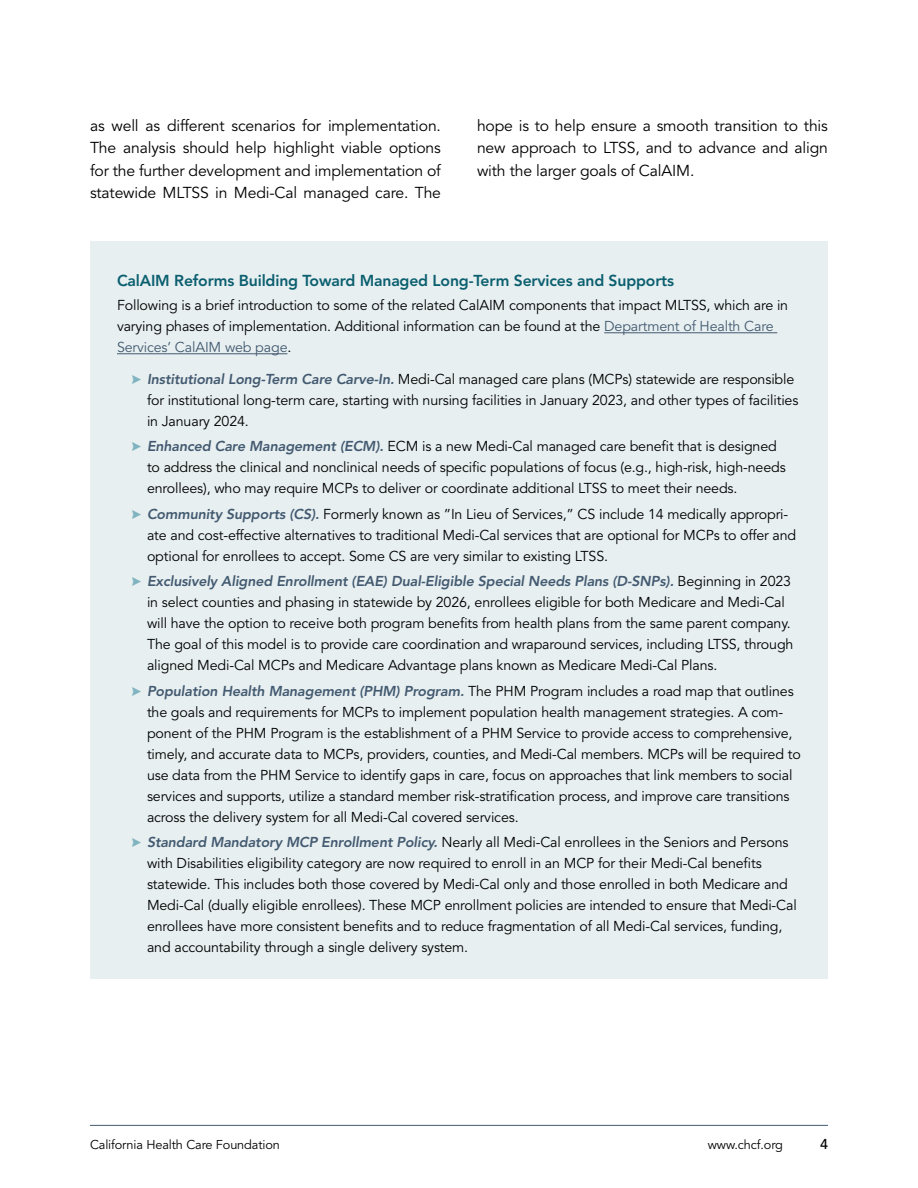
<style>
.page{position:relative;width:918px;height:1188px;background:#fff}
.page>*{position:absolute;margin:0;border:0;box-sizing:border-box;transform-origin:0 0}
.body_text__BASE{font:15.75px/22.5px "Avenir LT Std";letter-spacing:-.01em;color:#000;text-align:justify}
.box-head{font:800 15.75px "Avenir LT Std";letter-spacing:-.01em;color:#0b5f6f}
.box-text{font:14.25px/21px "Avenir LT Std";letter-spacing:-.01em;color:#000}
.t1{font:500 14.25px "Avenir LT Std";color:#000}
.t2{font:12.75px "Avenir LT Std";letter-spacing:-.01em;color:#000}
.s1{color:#435a70}
.s2{font-weight:800;font-style:italic;color:#435a70}
</style>
<div class="page">
<hr style="left:90px;top:1125px;width:738px;height:1px;background:#435a70">
<div style="left:90px;top:241px;width:738px;height:738px;background:#e7eff1"></div>
<hr style="left:604px;top:332px;width:173px;height:1px;background:#435a70">
<hr style="left:117px;top:353px;width:170px;height:1px;background:#435a70">
<p class="body_text__BASE" style="left:90px;top:114px;width:353px">as well as different scenarios for implementation.<br>The analysis should help highlight viable options for the further development and implementation of statewide MLTSS in Medi-Cal managed care. The</p>
<p class="body_text__BASE" style="left:477px;top:114px;width:353px">hope is to help ensure a smooth transition to this new approach to LTSS, and to advance and align with the larger goals of CalAIM.</p>
<p class="box-head" style="left:117px;top:272px;width:559px">CalAIM Reforms Building Toward Managed Long-Term Services and Supports</p>
<p class="box-text" style="left:117px;top:295px;width:673px">Following is a brief introduction to some of the related CalAIM components that impact MLTSS, which are in varying phases of implementation. Additional information can be found at the <span class="s1">Department of Health Care<br>Services’ CalAIM web page</span>.</p>
<p class="box-text" style="left:147px;top:369px;width:653px"><span class="s2">Institutional Long-Term Care Carve-In.</span> Medi-Cal managed care plans (MCPs) statewide are responsible for institutional long-term care, starting with nursing facilities in January 2023, and other types of facilities in January 2024.</p>
<p class="box-text" style="left:147px;top:436px;width:640px"><span class="s2">Enhanced Care Management (ECM).</span> ECM is a new Medi-Cal managed care benefit that is designed to address the clinical and nonclinical needs of specific populations of focus (e.g., high-risk, high-needs enrollees), who may require MCPs to deliver or coordinate additional LTSS to meet their needs.</p>
<p class="box-text" style="left:147px;top:504px;width:651px"><span class="s2">Community Supports (CS).</span> Formerly known as ”In Lieu of Services,” CS include 14 medically appropri&shy;ate and cost-effective alternatives to traditional Medi-Cal services that are optional for MCPs to offer and optional for enrollees to accept. Some CS are very similar to existing LTSS.</p>
<p class="box-text" style="left:147px;top:571px;width:648px"><span class="s2">Exclusively Aligned Enrollment (EAE) Dual-Eligible Special Needs Plans (D-SNPs).</span> Beginning in 2023 in select counties and phasing in statewide by 2026, enrollees eligible for both Medicare and Medi-Cal will have the option to receive both program benefits from health plans from the same parent company.<br>The goal of this model is to provide care coordination and wraparound services, including LTSS, through aligned Medi-Cal MCPs and Medicare Advantage plans known as Medicare Medi-Cal Plans.</p>
<p class="box-text" style="left:147px;top:681px;width:655px"><span class="s2">Population Health Management (PHM) Program.</span> The PHM Program includes a road map that outlines the goals and requirements for MCPs to implement population health management strategies. A com&shy;ponent of the PHM Program is the establishment of a PHM Service to provide access to comprehensive, timely, and accurate data to MCPs, providers, counties, and Medi-Cal members. MCPs will be required to use data from the PHM Service to identify gaps in care, focus on approaches that link members to social services and supports, utilize a standard member risk-stratification process, and improve care transitions across the delivery system for all Medi-Cal covered services.</p>
<p class="box-text" style="left:147px;top:832px;width:651px"><span class="s2">Standard Mandatory MCP Enrollment Policy.</span> Nearly all Medi-Cal enrollees in the Seniors and Persons with Disabilities eligibility category are now required to enroll in an MCP for their Medi-Cal benefits statewide. This includes both those covered by Medi-Cal only and those enrolled in both Medicare and Medi-Cal (dually eligible enrollees). These MCP enrollment policies are intended to ensure that Medi-Cal enrollees have more consistent benefits and to reduce fragmentation of all Medi-Cal services, funding, and accountability through a single delivery system.</p>
<p class="t2" style="left:90px;top:1137px;width:191px">California Health Care Foundation</p>
<p class="t2" style="left:708px;top:1137px;width:77px">www.chcf.org</p>
<p class="t1" style="left:820px;top:1135px;width:9px">4</p>
</div>
